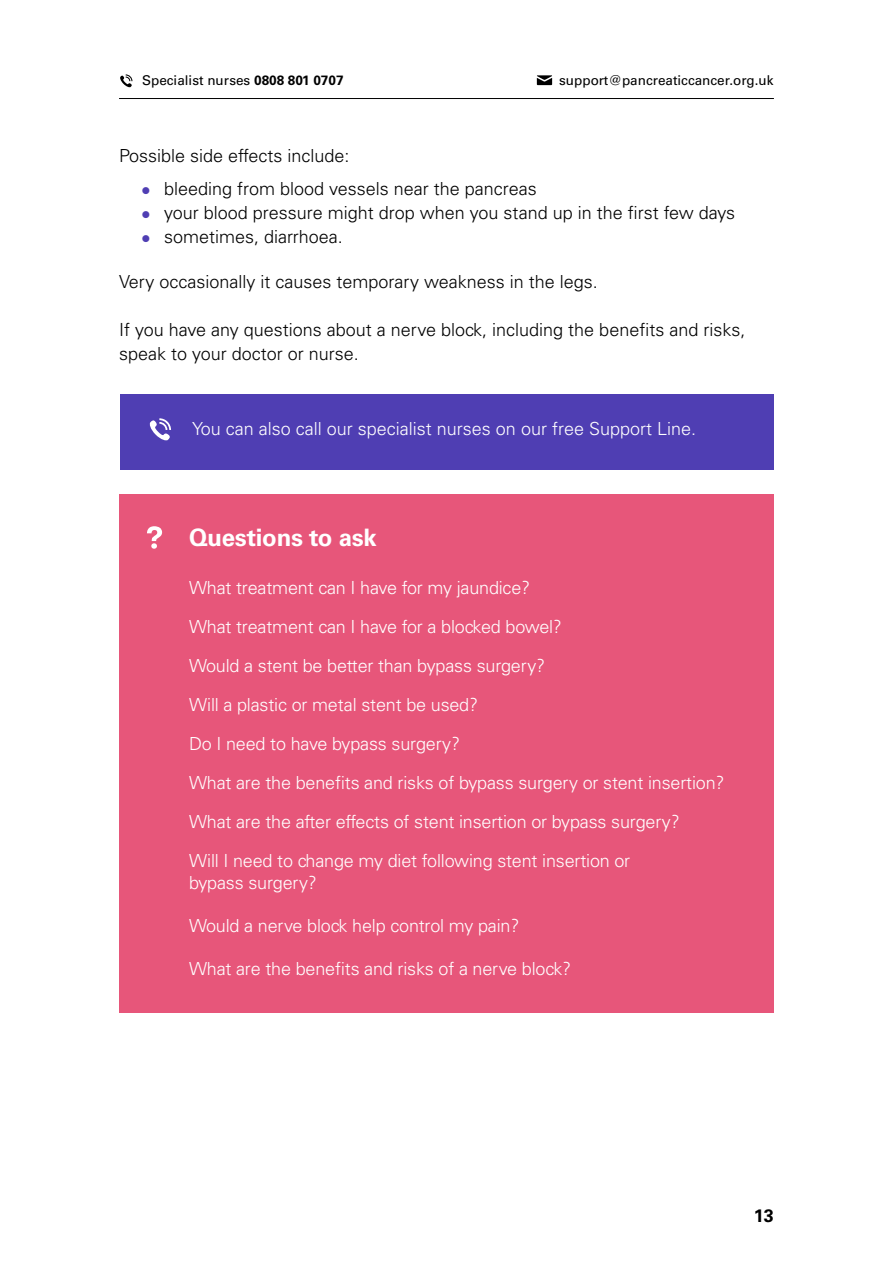
<style>
.page{position:relative;width:893px;height:1263px;background:#fff}
.page>*{position:absolute;margin:0;border:0;box-sizing:border-box;transform-origin:0 0}
.t1{font:700 24px "Univers LT Std";letter-spacing:-.01em;color:#fff}
.t2{font:300 18px/39px "Univers LT Std";letter-spacing:-.01em;color:#fff}
.t3{font:300 18px/24px "Univers LT Std";color:#000}
.t4{font:700 18px "Univers LT Std";color:#000}
.t5{font:13.5px "Univers LT Std";color:#000}
.s1{font-weight:700}
.s2{color:#4f3eb3}
</style>
<div class="page">
<hr style="left:119px;top:98px;width:655px;height:1px;background:#000">
<svg style="left:120px;top:74px;width:13px;height:14px"></svg>
<svg style="left:537px;top:75px;width:15px;height:10px"></svg>
<div style="left:119px;top:494px;width:655px;height:519px;background:#e7567a"></div>
<svg style="left:147px;top:526px;width:15px;height:23px"></svg>
<div style="left:120px;top:394px;width:654px;height:76px;background:#4f3eb3"></div>
<svg style="left:149px;top:418px;width:22px;height:23px"></svg>
<p class="t5" style="left:142px;top:72px;width:203px">Specialist nurses <span class="s1">0808 801 0707</span></p>
<p class="t5" style="left:559px;top:72px;width:216px">support@pancreaticcancer.org.uk</p>
<p class="t3" style="left:119px;top:144px;width:232px">Possible side effects include:</p>
<p class="t3" style="left:142px;top:176px;width:397px"><span class="s2">●</span> bleeding from blood vessels near the pancreas</p>
<p class="t3" style="left:142px;top:200px;width:595px"><span class="s2">●</span> your blood pressure might drop when you stand up in the first few days</p>
<p class="t3" style="left:142px;top:224px;width:203px"><span class="s2">●</span> sometimes, diarrhoea.</p>
<p class="t3" style="left:119px;top:269px;width:480px">Very occasionally it causes temporary weakness in the legs.</p>
<p class="t3" style="left:119px;top:317px;width:628px">If you have any questions about a nerve block, including the benefits and risks, speak to your doctor or nurse.</p>
<p class="t2" style="left:192px;top:409px;width:505px">You can also cal our specialist nurses on our free Support Line.</p>
<p class="t2" style="left:195px;top:409px;width:505px">You can also call our specialist nurses on our free Support Line.</p>
<h1 class="t1" style="left:189px;top:523px;width:189px">Questions to ask</h1>
<p class="t2" style="left:189px;top:568px;width:537px">What treatment can I have for my jaundice?<br>What treatment can I have for a blocked bowel?<br>Would a stent be better than bypass surgery?<br>Will a plastic or metal stent be used?<br>Do I need to have bypass surgery?<br>What are the benefits and risks of bypass surgery or stent insertion?<br>What are the after effects of stent insertion or bypass surgery?<br>Will I need to change my diet following stent insertion or</p>
<p class="t2" style="left:189px;top:863px;width:129px">bypass surgery?</p>
<p class="t2" style="left:189px;top:906px;width:332px">Would a nerve block help control my pain?</p>
<p class="t2" style="left:189px;top:949px;width:384px">What are the benefits and risks of a nerve block?</p>
<p class="t4" style="left:754px;top:1205px;width:22px">13</p>
</div>
